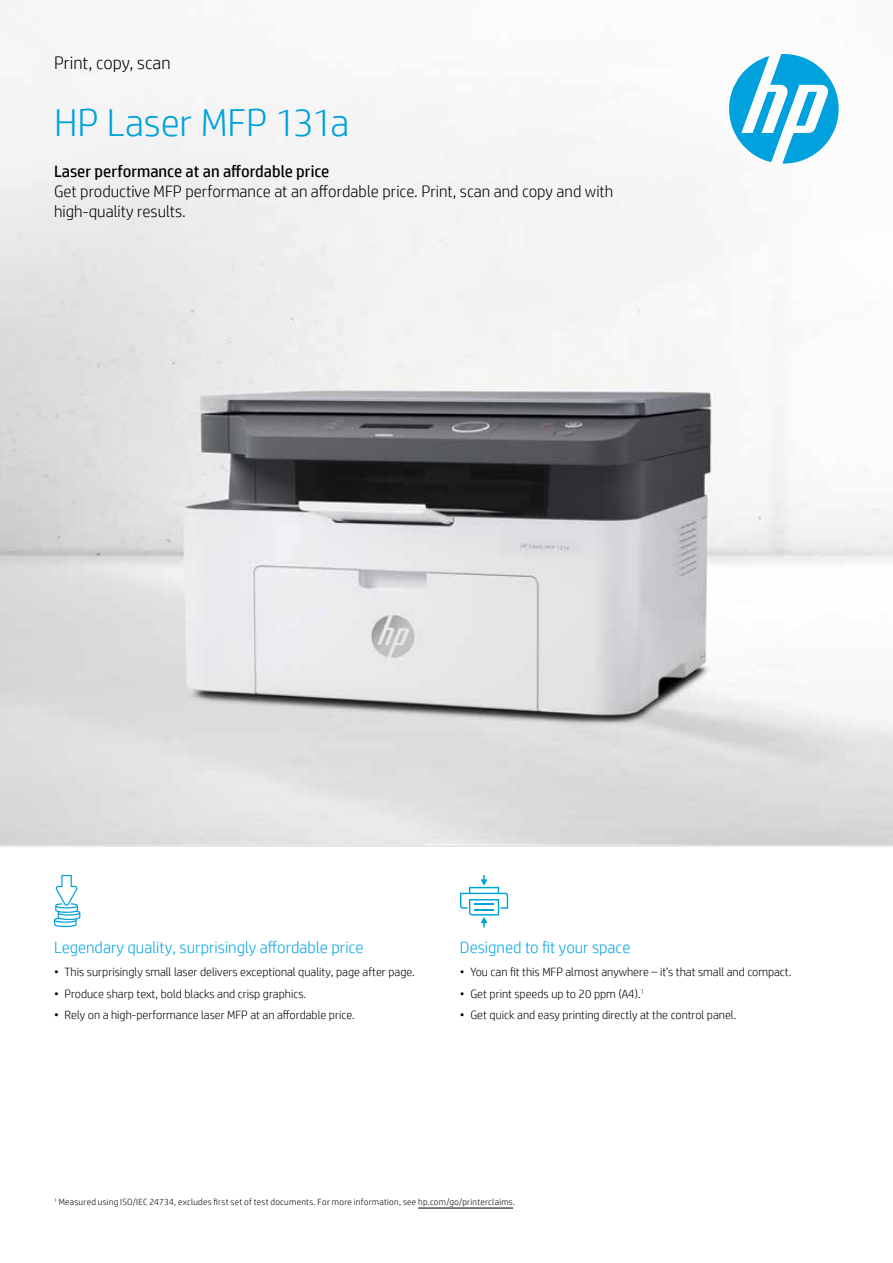
<style>
.page{position:relative;width:893px;height:1263px;background:#fff}
.page>*{position:absolute;margin:0;border:0;box-sizing:border-box;transform-origin:0 0}
.t1{font:300 39px "HP Simplified";letter-spacing:-.005em;color:#00a1dd}
.t2{font:300 18px "HP Simplified";color:#000}
.t3{font:300 16.5px/19.8px "HP Simplified";color:#000}
.t4{font:300 16.5px "HP Simplified";color:#00a4e3}
.t5{font:16.5px "HP Simplified";color:#000}
.t6{font:300 12px "HP Simplified";color:#000}
.t7{font:300 9px "HP Simplified";letter-spacing:.03em;color:#000}
</style>
<div class="page">
<img style="left:0;top:110px;width:893px;height:734px">
<hr style="left:418px;top:1208px;width:95px;height:1px;background:#000">
<svg style="left:729px;top:54px;width:110px;height:110px"></svg>
<svg style="left:54px;top:875px;width:26px;height:52px"></svg>
<svg style="left:460px;top:875px;width:48px;height:52px"></svg>
<h2 class="t2" style="left:54px;top:52px;width:118px">Print, copy, scan</h2>
<h1 class="t1" style="left:54px;top:101px;width:297px">HP Laser MFP 131a</h1>
<h3 class="t5" style="left:54px;top:160px;width:277px">Laser performance at an affordable price</h3>
<h3 class="t3" style="left:54px;top:181px;width:561px">Get productive MFP performance at an affordable price. Print, scan and copy and with high-quality results.</h3>
<h3 class="t4" style="left:54px;top:938px;width:311px">Legendary quality, surprisingly affordable price</h3>
<h3 class="t4" style="left:460px;top:938px;width:172px">Designed to fit your space</h3>
<p class="t6" style="left:54px;top:965px;width:362px">• This surprisingly small laser delivers exceptional quality, page after page.</p>
<p class="t6" style="left:54px;top:987px;width:254px">• Produce sharp text, bold blacks and crisp graphics.</p>
<p class="t6" style="left:54px;top:1008px;width:302px">• Rely on a high-performance laser MFP at an affordable price.</p>
<p class="t6" style="left:460px;top:965px;width:333px">• You can fit this MFP almost anywhere – it’s that small and compact.</p>
<p class="t6" style="left:460px;top:987px;width:186px">• Get print speeds up to 20 ppm (A4).<sup>1</sup></p>
<p class="t6" style="left:460px;top:1008px;width:278px">• Get quick and easy printing directly at the control panel.</p>
<p class="t7" style="left:54px;top:1197px;width:463px"><sup>1</sup> Measured using ISO/IEC 24734, excludes first set of test documents. For more information, see hp.com/go/printerclaims.</p>
</div>
